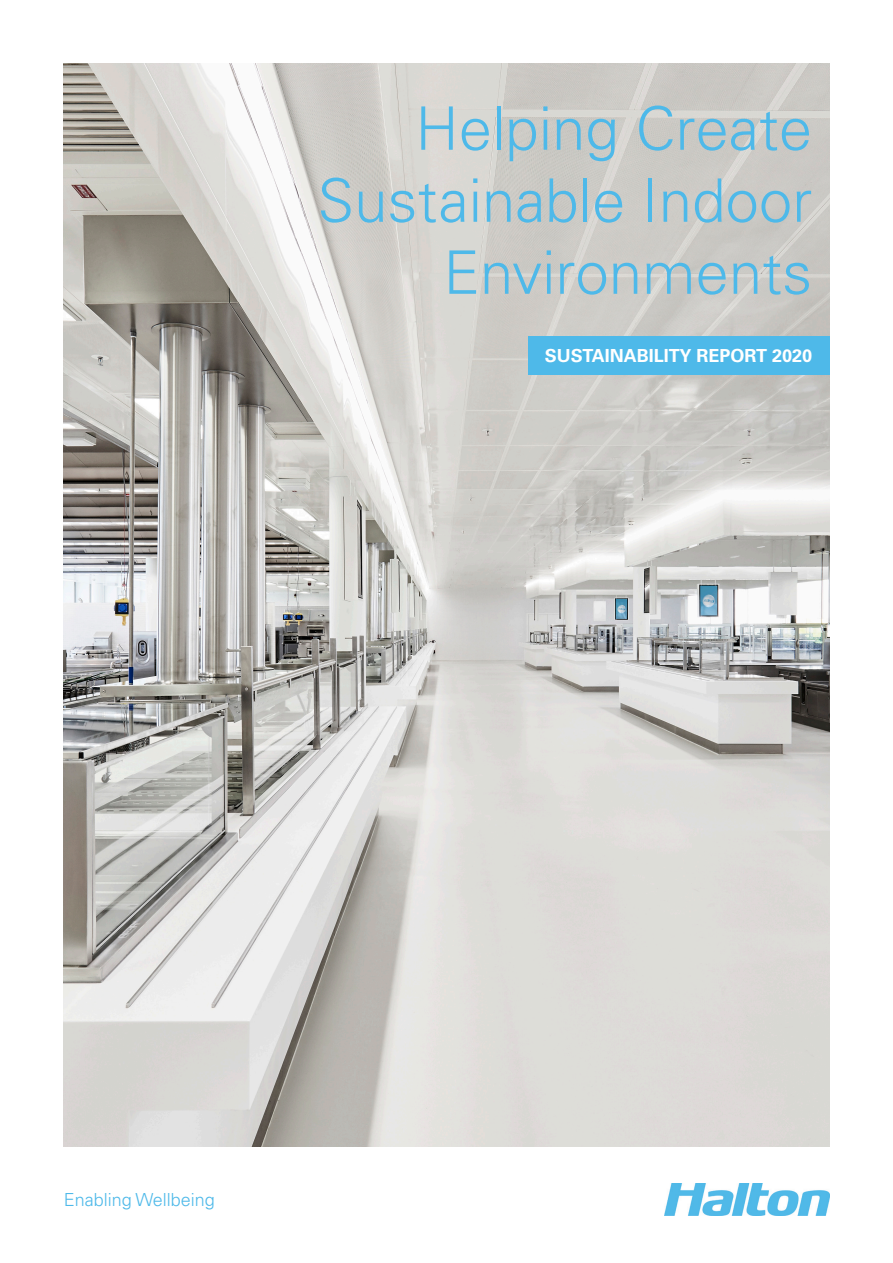
<style>
.page{position:relative;width:893px;height:1263px;background:#fff}
.page>*{position:absolute;margin:0;border:0;box-sizing:border-box;transform-origin:0 0}
.t1{font:300 60px "Univers LT Std";color:#4eb9e9}
.t2{font:700 18px "Univers LT Std";color:#fff}
.t3{font:300 18px "Univers LT Std";color:#4eb9e9}
</style>
<div class="page">
<img style="left:64px;top:64px;width:765px;height:1082px">
<div style="left:528px;top:336px;width:301px;height:39px;background:#4eb9e9"></div>
<img style="left:665px;top:1183px;width:164px;height:32px">
<p class="t1" style="left:415px;top:92px;width:398px">Helping Create</p>
<p class="t1" style="left:317px;top:164px;width:496px">Sustainable Indoor</p>
<p class="t1" style="left:443px;top:236px;width:370px">Environments</p>
<p class="t2" style="left:545px;top:345px;width:269px">SUSTAINABILITY REPORT 2020</p>
<p class="t3" style="left:64px;top:1188px;width:152px">Enabling Wellbeing</p>
</div>
